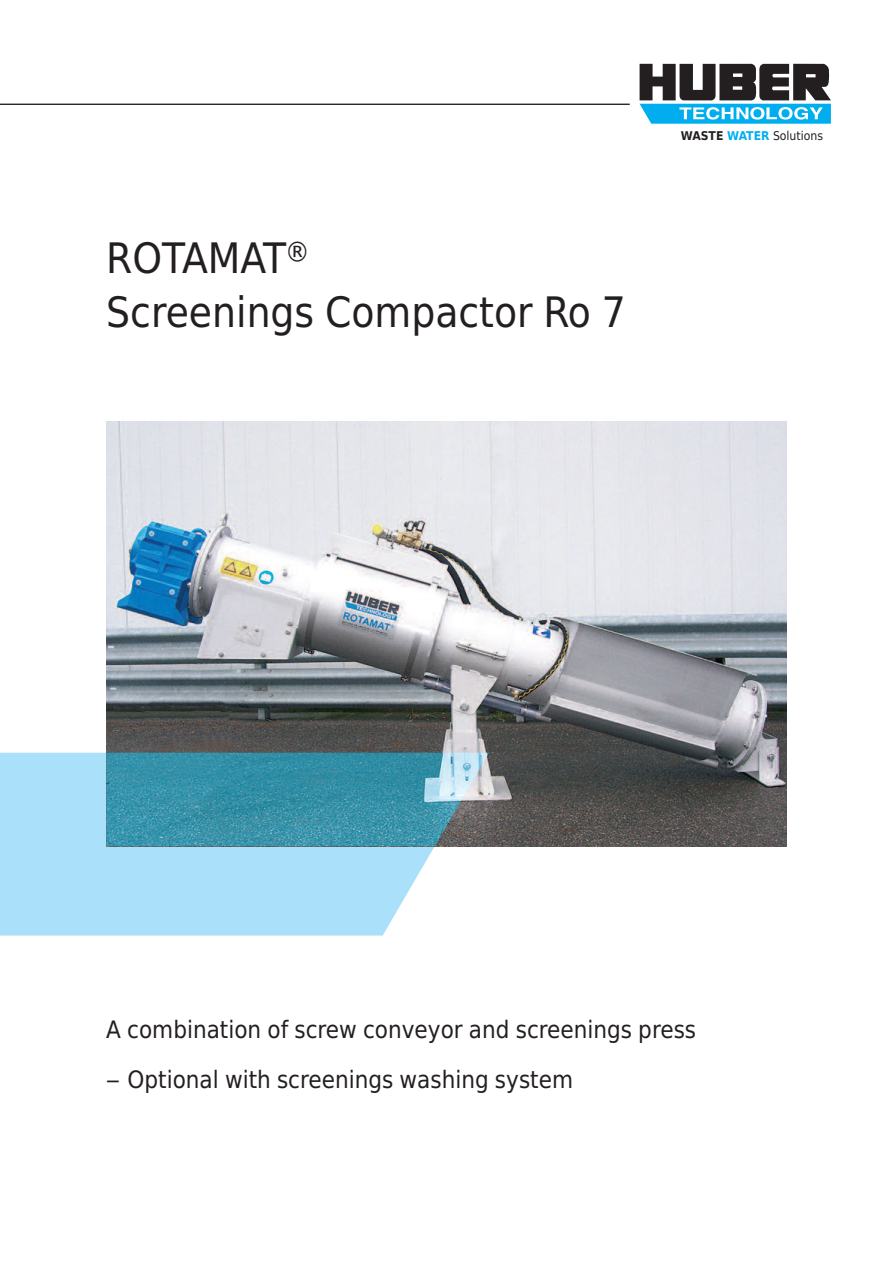
<style>
.page{position:relative;width:893px;height:1263px;background:#fff}
.page>*{position:absolute;margin:0;border:0;box-sizing:border-box;transform-origin:0 0}
.t1{font:42px/54px "Huber Tec";color:#231f20}
.t2{font:24px "Huber Tec";color:#231f20}
.t3{font:12.15px "Huber Tec";color:#231f20}
.s1{font-weight:700}
.s2{font-weight:700;color:#00aeef}
</style>
<div class="page">
<svg style="left:640px;top:64px;width:191px;height:60px"></svg>
<hr style="left:0;top:104px;width:630px;height:1px;background:#231f20">
<svg style="left:0;top:753px;width:489px;height:182px;background:#b4e3f8"></svg>
<img style="left:106px;top:421px;width:681px;height:425px">
<img style="left:106px;top:753px;width:383px;height:93px">
<h1 class="t1" style="left:106px;top:232px;width:521px">ROTAMAT®<br>Screenings Compactor Ro 7</h1>
<p class="t3" style="left:681px;top:126px;width:144px"><span class="s1">WASTE</span> <span class="s2">WATER</span> Solutions</p>
<p class="t2" style="left:106px;top:1016px;width:591px">A combination of screw conveyor and screenings press</p>
<p class="t2" style="left:106px;top:1065px;width:468px">– Optional with screenings washing system</p>
</div>
